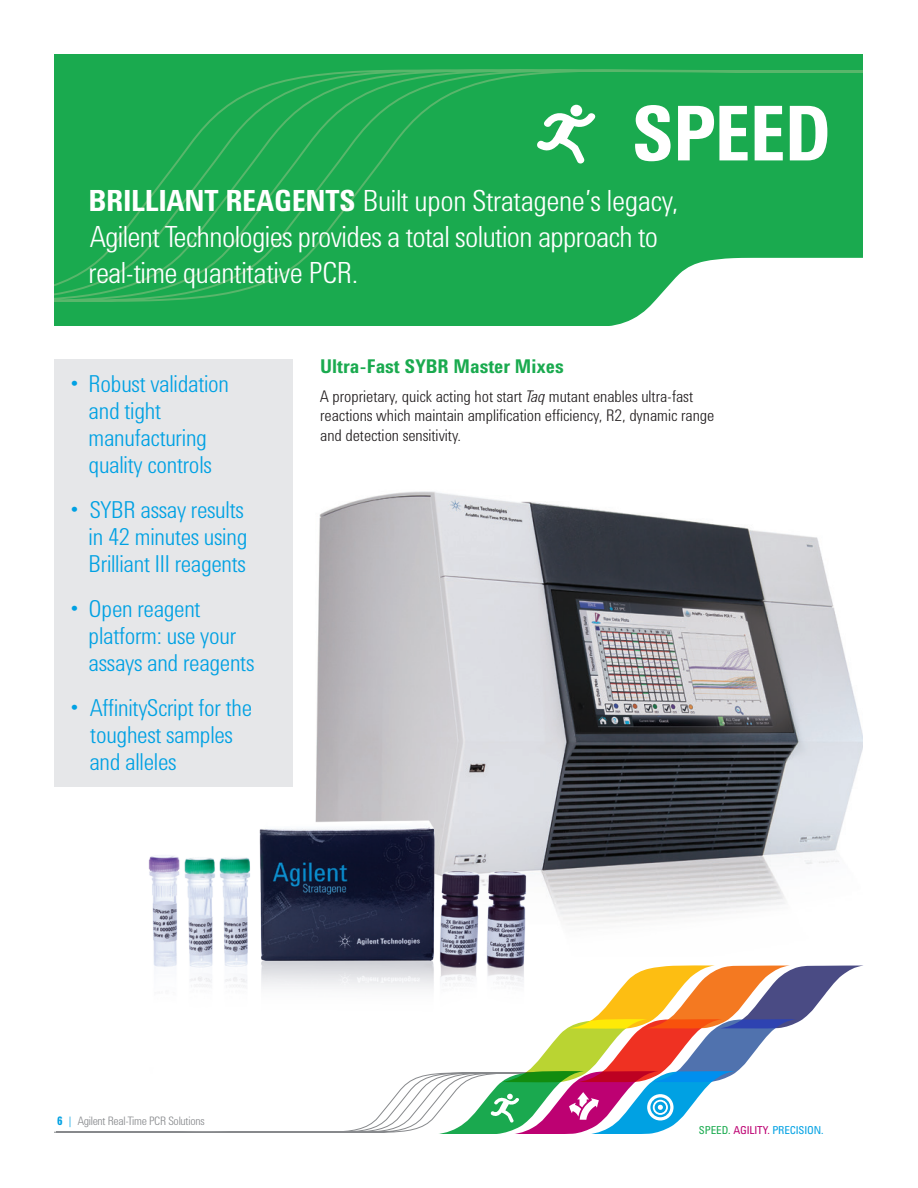
<style>
.page{position:relative;width:918px;height:1188px;background:#fff}
.page>*{position:absolute;margin:0;border:0;box-sizing:border-box;transform-origin:0 0}
.t1{font:700 77.85px "Agilent Condensed CFF";letter-spacing:-.02em;color:#fff}
.t2{font:300 30px/36px "Agilent Condensed CFF";letter-spacing:-.02em;color:#fff}
.t3{font:300 24px/27px "Agilent Condensed CFF";letter-spacing:-.01em;color:#00a1e3}
.t4{font:700 19.5px "Agilent Condensed CFF";color:#1aaa4f}
.t5{font:300 16.5px/19.5px "Agilent Condensed CFF";color:#231f20}
.t6{font:300 12px "Agilent Condensed CFF";letter-spacing:-.02em;color:#87898c}
.t7{font:11.25px "Agilent Condensed CFF";letter-spacing:-.01em;color:#00a1e3}
.s1{font-weight:700}
.s2{font-style:italic}
.s3{font-weight:700;color:#00a1e3}
.s4{color:#00a1e3}
.s5{color:#1aaa4f}
.s6{color:#bd0172}
</style>
<div class="page">
<img style="left:316px;top:491px;width:547px;height:434px">
<img style="left:148px;top:759px;width:396px;height:206px">
<div style="left:54px;top:359px;width:238px;height:428px;background:#e6e7e9"></div>
<div style="left:54px;top:54px;width:810px;height:271px;background:#1aaa4f"></div>
<svg style="left:54px;top:69px;width:810px;height:233px"></svg>
<svg style="left:609px;top:258px;width:255px;height:68px"></svg>
<div style="left:570px;top:105px;width:12px;height:11px;background:#fff;border-radius:50%"></div>
<svg style="left:535px;top:111px;width:62px;height:55px"></svg>
<svg style="left:54px;top:965px;width:809px;height:169px"></svg>
<p class="t1" style="left:631px;top:75px;width:202px">SPEED</p>
<p class="t2" style="left:89px;top:180px;width:591px"><span class="s1">BRILLIANT REAGENTS</span> Built upon Stratagene’s legacy,<br>Agilent Technologies provides a total solution approach to real-time quantitative PCR.</p>
<p class="t3" style="left:89px;top:368px;width:142px;text-indent:-18px">• Robust validation and tight manufacturing quality controls</p>
<p class="t3" style="left:89px;top:494px;width:160px;text-indent:-18px">• SYBR assay results in 42 minutes using<br>Brilliant III reagents</p>
<p class="t3" style="left:89px;top:593px;width:167px;text-indent:-18px">• Open reagent platform: use your assays and reagents</p>
<p class="t3" style="left:89px;top:692px;width:164px;text-indent:-19px">• AffinityScript for the toughest samples and alleles</p>
<p class="t4" style="left:320px;top:352px;width:245px">Ultra-Fast SYBR Master Mixes</p>
<p class="t5" style="left:320px;top:385px;width:396px">A proprietary, quick acting hot start <span class="s2">Taq</span> mutant enables ultra-fast reactions which maintain amplification efficiency, R2, dynamic range and detection sensitivity.</p>
<p class="t6" style="left:57px;top:1111px;width:149px"><span class="s3">6</span> <span class="s4">|</span> Agilent Real-Time PCR Solutions</p>
<p class="t7" style="left:699px;top:1122px;width:126px"><span class="s5">SPEED.</span> <span class="s6">AGILITY.</span> PRECISION.</p>
</div>
